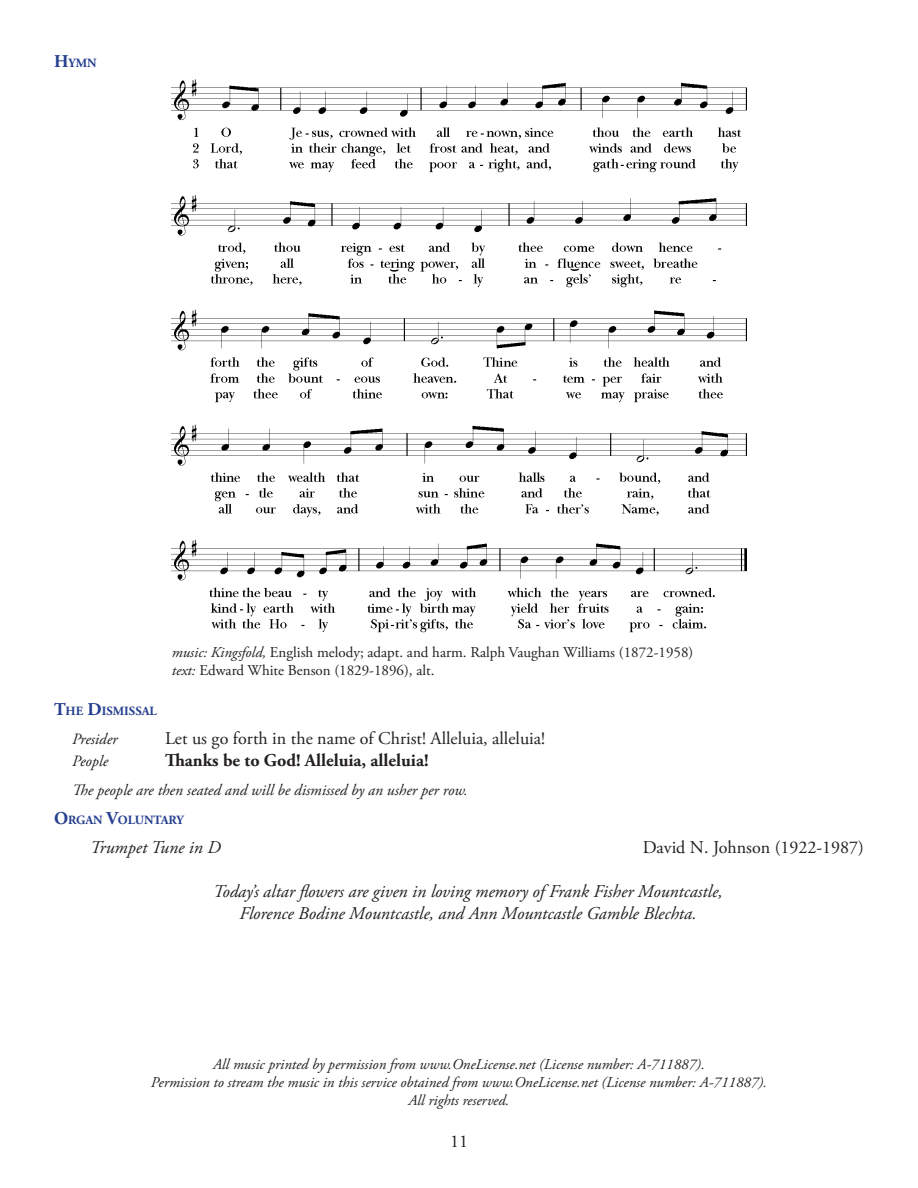
<style>
.page{position:relative;width:918px;height:1188px;background:#fff}
.page>*{position:absolute;margin:0;border:0;box-sizing:border-box;transform-origin:0 0}
.t1{font:italic 18px/21.6px "Adobe Garamond Pro";color:#231f20;text-align:center}
.t2{font:18px "Adobe Garamond Pro";color:#231f20}
.t3{font:700 18px "Adobe Garamond Pro";color:#231f20}
.t4{font:italic 15.75px "Adobe Garamond Pro";color:#231f20}
.t5{font:italic 15px/18px "Adobe Garamond Pro";color:#231f20;text-align:center}
.t6{font:15px/18px "Adobe Garamond Pro";color:#231f20}
.t7{font:700 12.6px "Adobe Garamond Pro";color:#253f8e}
.s1{font-size:18px}
.s2{font-style:italic}
</style>
<div class="page">
<img style="left:172px;top:79px;width:574px;height:554px">
<p class="t7" style="left:54px;top:56px;width:44px"><span class="s1">H</span>YMN</p>
<p class="t6" style="left:172px;top:644px;width:523px"><span class="s2">music: Kingsfold,</span> English melody; adapt. and harm. Ralph Vaughan Williams (1872-1958) <span class="s2">text:</span> Edward White Benson (1829-1896), alt.</p>
<p class="t7" style="left:54px;top:704px;width:104px"><span class="s1">T</span>HE <span class="s1">D</span>ISMISSAL</p>
<p class="t4" style="left:72px;top:730px;width:47px">Presider</p>
<p class="t2" style="left:165px;top:728px;width:382px">Let us go forth in the name of Christ! Alleluia, alleluia!</p>
<p class="t4" style="left:72px;top:751px;width:38px">People</p>
<p class="t3" style="left:165px;top:750px;width:265px">Thanks be to God! Alleluia, alleluia!</p>
<p class="t4" style="left:72px;top:780px;width:397px">The people are then seated and will be dismissed by an usher per row.</p>
<p class="t7" style="left:54px;top:813px;width:131px"><span class="s1">O</span>RGAN <span class="s1">V</span>OLUNTARY</p>
<p class="t1" style="left:90px;top:837px;width:132px">Trumpet Tune in D</p>
<p class="t2" style="left:643px;top:837px;width:223px">David N. Johnson (1922-1987)</p>
<p class="t1" style="left:213px;top:881px;width:511px">Today’s altar flowers are given in loving memory of Frank Fisher Mountcastle,<br>Florence Bodine Mountcastle, and Ann Mountcastle Gamble Blechta.</p>
<p class="t5" style="left:151px;top:1056px;width:618px">All music printed by permission from www.OneLicense.net (License number: A-711887).<br>Permission to stream the music in this service obtained from www.OneLicense.net (License number: A-711887).</p>
<p class="t5" style="left:409px;top:1092px;width:102px">All rights reserved.</p>
<p class="t2" style="left:450px;top:1131px;width:19px">11</p>
</div>
